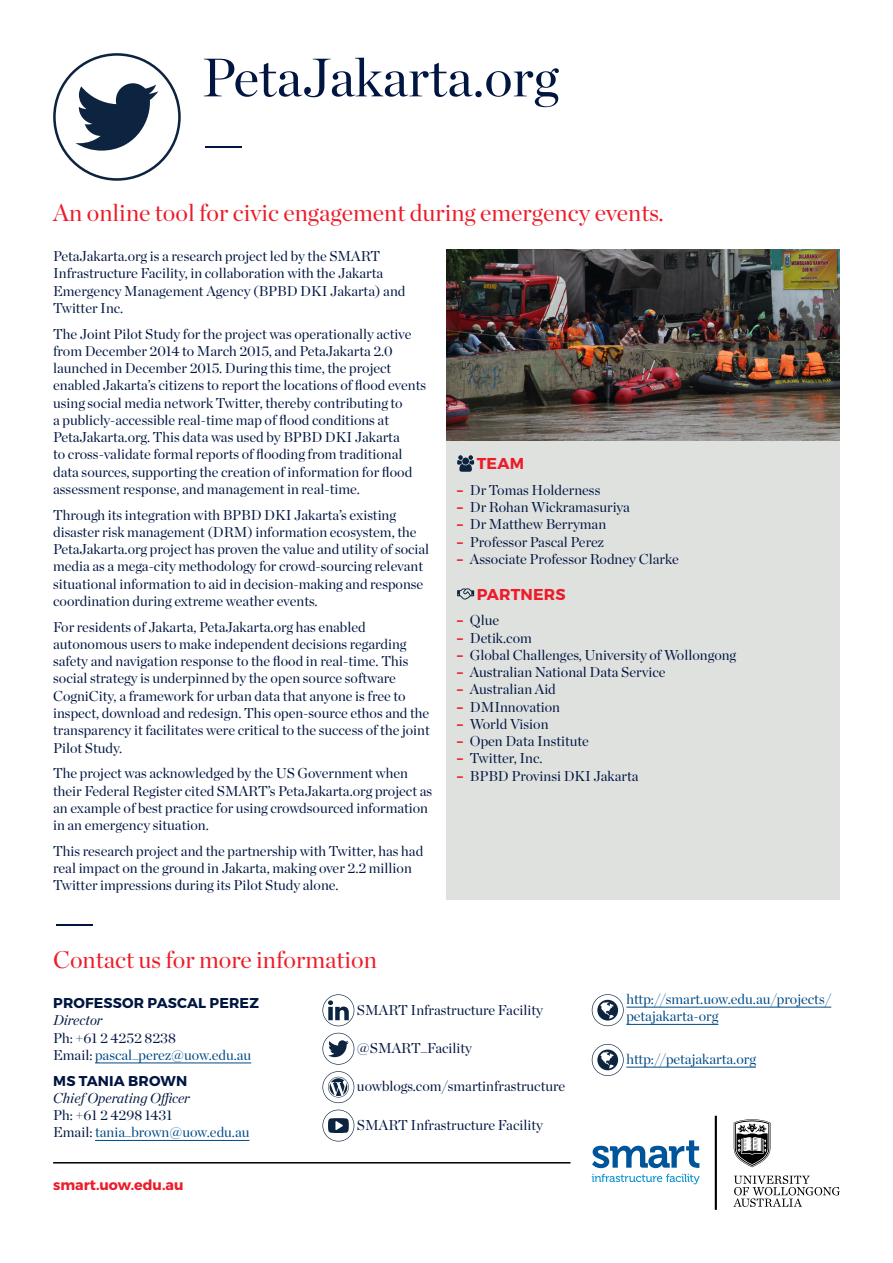
<style>
.page{position:relative;width:893px;height:1263px;background:#fff}
.page>*{position:absolute;margin:0;border:0;box-sizing:border-box;transform-origin:0 0}
.t1{font:54px/64.8px "Chronicle Display";color:#001641}
.t2{font:24px "Chronicle Display";color:#ed1c29}
.t3{font:700 15.75px "Montserrat";letter-spacing:.01em;color:#ed1c29}
.t4{font:14.25px/17.2px "Chronicle Display";color:#001641}
.t5{font:14.25px/17.2px "Chronicle Display";color:#004a85}
.t6{font:700 14.25px "Montserrat";letter-spacing:.01em;color:#001641}
.t7{font:italic 14.25px "Chronicle Display";color:#001641}
.t8{font:700 14.25px "Montserrat";color:#ed1c29}
.s1{font-family:"Montserrat";font-weight:700;color:#ed1c29}
.s2{color:#001641}
</style>
<div class="page">
<img style="left:446px;top:250px;width:394px;height:191px">
<div style="left:446px;top:441px;width:394px;height:458px;background:#dfe1df"></div>
<svg style="left:457px;top:455px;width:17px;height:17px"></svg>
<svg style="left:457px;top:588px;width:17px;height:12px"></svg>
<svg style="left:53px;top:53px;width:128px;height:128px"></svg>
<hr style="left:95px;top:1062px;width:156px;height:1px;background:#004a85">
<hr style="left:95px;top:1140px;width:154px;height:1px;background:#004a85">
<svg style="left:322px;top:994px;width:32px;height:32px"></svg>
<svg style="left:322px;top:1033px;width:32px;height:32px"></svg>
<svg style="left:322px;top:1071px;width:32px;height:32px"></svg>
<svg style="left:322px;top:1109px;width:32px;height:32px"></svg>
<hr style="left:53px;top:1162px;width:517px;height:1px;background:#000">
<svg style="left:733px;top:1175px;width:107px;height:32px"></svg>
<svg style="left:734px;top:1119px;width:36px;height:48px"></svg>
<hr style="left:715px;top:1116px;width:2px;height:94px;background:#000">
<svg style="left:592px;top:1174px;width:108px;height:10px"></svg>
<svg style="left:592px;top:1140px;width:107px;height:28px"></svg>
<hr style="left:626px;top:1067px;width:130px;height:1px;background:#004a85">
<svg style="left:592px;top:1044px;width:32px;height:32px"></svg>
<hr style="left:626px;top:1007px;width:205px;height:1px;background:#004a85">
<hr style="left:626px;top:1024px;width:92px;height:1px;background:#004a85">
<svg style="left:592px;top:994px;width:32px;height:32px"></svg>
<h1 class="t1" style="left:202px;top:41px;width:358px">PetaJakarta.org —</h1>
<h2 class="t2" style="left:53px;top:194px;width:612px">An online tool for civic engagement during emergency events.</h2>
<p class="t4" style="left:53px;top:246px;width:354px">PetaJakarta.org is a research project led by the SMART Infrastructure Facility, in collaboration with the Jakarta Emergency Management Agency (BPBD DKI Jakarta) and Twitter Inc.</p>
<p class="t4" style="left:53px;top:324px;width:374px">The Joint Pilot Study for the project was operationally active from December 2014 to March 2015, and PetaJakarta 2.0 launched in December 2015. During this time, the project enabled Jakarta’s citizens to report the locations of flood events using social media network Twitter, thereby contributing to<br>a publicly-accessible real-time map of flood conditions at PetaJakarta.org. This data was used by BPBD DKI Jakarta<br>to cross-validate formal reports of flooding from traditional data sources, supporting the creation of information for flood assessment response, and management in real-time.</p>
<p class="t4" style="left:53px;top:505px;width:378px">Through its integration with BPBD DKI Jakarta’s existing disaster risk management (DRM) information ecosystem, the PetaJakarta.org project has proven the value and utility of social media as a mega-city methodology for crowd-sourcing relevant situational information to aid in decision-making and response coordination during extreme weather events.</p>
<p class="t4" style="left:53px;top:617px;width:378px">For residents of Jakarta, PetaJakarta.org has enabled autonomous users to make independent decisions regarding safety and navigation response to the flood in real-time. This social strategy is underpinned by the open source software CogniCity, a framework for urban data that anyone is free to inspect, download and redesign. This open-source ethos and the transparency it facilitates were critical to the success of the joint Pilot Study.</p>
<p class="t4" style="left:53px;top:763px;width:381px">The project was acknowledged by the US Government when their Federal Register cited SMART’s PetaJakarta.org project as an example of best practice for using crowdsourced information in an emergency situation.</p>
<p class="t4" style="left:53px;top:841px;width:372px">This research project and the partnership with Twitter, has had real impact on the ground in Jakarta, making over 2.2 million<br>Twitter impressions during its Pilot Study alone.</p>
<p class="t3" style="left:477px;top:454px;width:49px">TEAM</p>
<p class="t4" style="left:457px;top:480px;width:145px"><span class="s1">–</span> Dr Tomas Holderness</p>
<p class="t4" style="left:457px;top:497px;width:174px"><span class="s1">–</span> Dr Rohan Wickramasuriya</p>
<p class="t4" style="left:457px;top:515px;width:151px"><span class="s1">–</span> Dr Matthew Berryman</p>
<p class="t4" style="left:457px;top:532px;width:148px"><span class="s1">–</span> Professor Pascal Perez</p>
<p class="t4" style="left:457px;top:549px;width:223px"><span class="s1">–</span> Associate Professor Rodney Clarke</p>
<p class="t3" style="left:477px;top:584px;width:90px">PARTNERS</p>
<p class="t4" style="left:457px;top:611px;width:43px"><span class="s1">–</span> Qlue</p>
<p class="t4" style="left:457px;top:628px;width:76px"><span class="s1">–</span> Detik.com</p>
<p class="t4" style="left:457px;top:645px;width:281px"><span class="s1">–</span> Global Challenges, University of Wollongong</p>
<p class="t4" style="left:457px;top:662px;width:210px"><span class="s1">–</span> Australian National Data Service</p>
<p class="t4" style="left:457px;top:680px;width:100px"><span class="s1">–</span> Australian Aid</p>
<p class="t4" style="left:457px;top:697px;width:104px"><span class="s1">–</span> DMInnovation</p>
<p class="t4" style="left:457px;top:714px;width:93px"><span class="s1">–</span> World Vision</p>
<p class="t4" style="left:457px;top:731px;width:133px"><span class="s1">–</span> Open Data Institute</p>
<p class="t4" style="left:457px;top:749px;width:87px"><span class="s1">–</span> Twitter, Inc.</p>
<p class="t4" style="left:457px;top:766px;width:183px"><span class="s1">–</span> BPBD Provinsi DKI Jakarta</p>
<h1 class="t1" style="left:53px;top:884px;width:44px">—</h1>
<h2 class="t2" style="left:53px;top:941px;width:325px">Contact us for more information</h2>
<p class="t6" style="left:53px;top:994px;width:207px">PROFESSOR PASCAL PEREZ</p>
<p class="t7" style="left:53px;top:1009px;width:51px">Director</p>
<p class="t5" style="left:53px;top:1028px;width:200px"><span class="s2">Ph: +61 2 4252 8238<br>Email:</span> pascal_perez@uow.edu.au</p>
<p class="t6" style="left:53px;top:1072px;width:136px">MS TANIA BROWN</p>
<p class="t7" style="left:53px;top:1087px;width:138px">Chief Operating Officer</p>
<p class="t5" style="left:53px;top:1105px;width:198px"><span class="s2">Ph: +61 2 4298 1431<br>Email:</span> tania_brown@uow.edu.au</p>
<p class="t4" style="left:357px;top:1000px;width:187px">SMART Infrastructure Facility</p>
<p class="t4" style="left:357px;top:1038px;width:117px">@SMART_Facility</p>
<p class="t4" style="left:357px;top:1077px;width:210px">uowblogs.com/smartinfrastructure</p>
<p class="t4" style="left:357px;top:1115px;width:187px">SMART Infrastructure Facility</p>
<p class="t8" style="left:53px;top:1176px;width:132px">smart.uow.edu.au</p>
<p class="t5" style="left:626px;top:989px;width:206px">http://smart.uow.edu.au/projects/ petajakarta-org</p>
<p class="t5" style="left:626px;top:1049px;width:131px">http://petajakarta.org</p>
</div>
